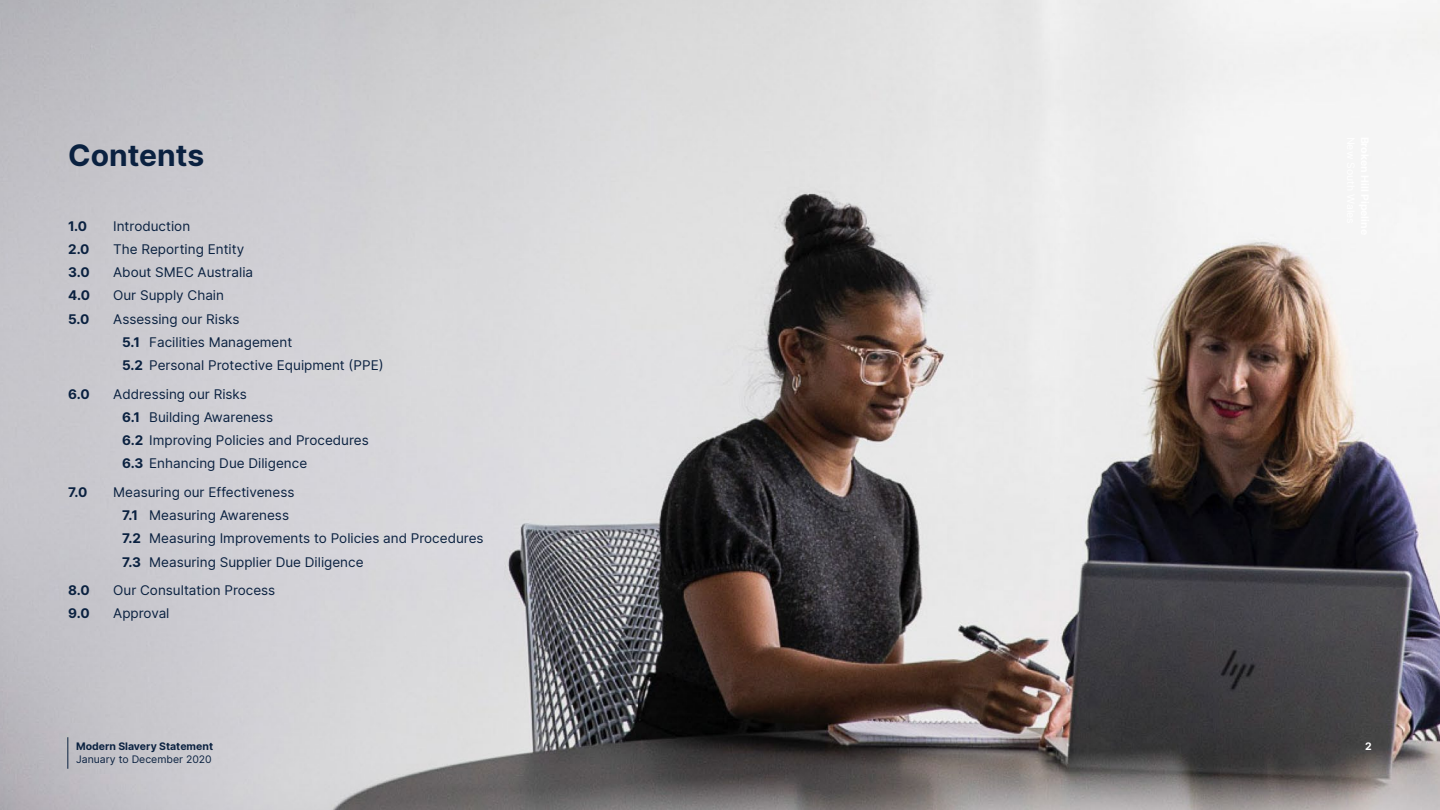
<style>
.page{position:relative;width:1440px;height:810px;background:#fff}
.page>*{position:absolute;margin:0;border:0;box-sizing:border-box;transform-origin:0 0}
.t1{font:700 30px "Inter";color:#0a2140}
.t2{font:13.5px/23.2px "Inter";color:#0a2140}
.t3{font:700 13.5px "Inter";color:#0a2140}
.t4{font:700 10.5px "Inter";color:#0a2140}
.t5{font:10.5px "Inter";color:#0a2140}
.t6{font:700 10.5px "Inter";color:#fff}
.s1{font-weight:700}
</style>
<div class="page">
<img style="left:0;top:0;width:1440px;height:810px">
<hr style="left:67px;top:737px;width:1px;height:32px;background:#0a2140">
<h1 class="t1" style="left:68px;top:133px;width:137px">Contents</h1>
<p class="t3" style="left:68px;top:216px;width:20px">1.0</p>
<p class="t2" style="left:113px;top:214px;width:79px">Introduction</p>
<p class="t3" style="left:68px;top:239px;width:23px">2.0</p>
<p class="t2" style="left:113px;top:237px;width:133px">The Reporting Entity</p>
<p class="t3" style="left:68px;top:262px;width:23px">3.0</p>
<p class="t2" style="left:113px;top:260px;width:142px">About SMEC Australia</p>
<p class="t3" style="left:68px;top:286px;width:23px">4.0</p>
<p class="t2" style="left:113px;top:283px;width:112px">Our Supply Chain</p>
<p class="t3" style="left:68px;top:309px;width:23px">5.0</p>
<p class="t2" style="left:122px;top:307px;width:263px;text-indent:-9px">Assessing our Risks<br><span class="s1">5.1</span> Facilities Management<br><span class="s1">5.2</span> Personal Protective Equipment (PPE)</p>
<p class="t3" style="left:68px;top:384px;width:23px">6.0</p>
<p class="t2" style="left:122px;top:382px;width:248px;text-indent:-9px">Addressing our Risks<br><span class="s1">6.1</span> Building Awareness<br><span class="s1">6.2</span> Improving Policies and Procedures<br><span class="s1">6.3</span> Enhancing Due Diligence</p>
<p class="t3" style="left:68px;top:482px;width:21px">7.0</p>
<p class="t2" style="left:122px;top:480px;width:363px;text-indent:-9px">Measuring our Effectiveness<br><span class="s1">7.1</span> Measuring Awareness<br><span class="s1">7.2</span> Measuring Improvements to Policies and Procedures <span class="s1">7.3</span> Measuring Supplier Due Diligence</p>
<p class="t3" style="left:68px;top:580px;width:23px">8.0</p>
<p class="t2" style="left:113px;top:578px;width:164px">Our Consultation Process</p>
<p class="t3" style="left:68px;top:604px;width:23px">9.0</p>
<p class="t2" style="left:113px;top:601px;width:58px">Approval</p>
<p class="t4" style="left:76px;top:738px;width:138px">Modern Slavery Statement</p>
<p class="t6" style="left:1365px;top:738px;width:8px">2</p>
<p class="t5" style="left:76px;top:752px;width:137px">January to December 2020</p>
</div>
